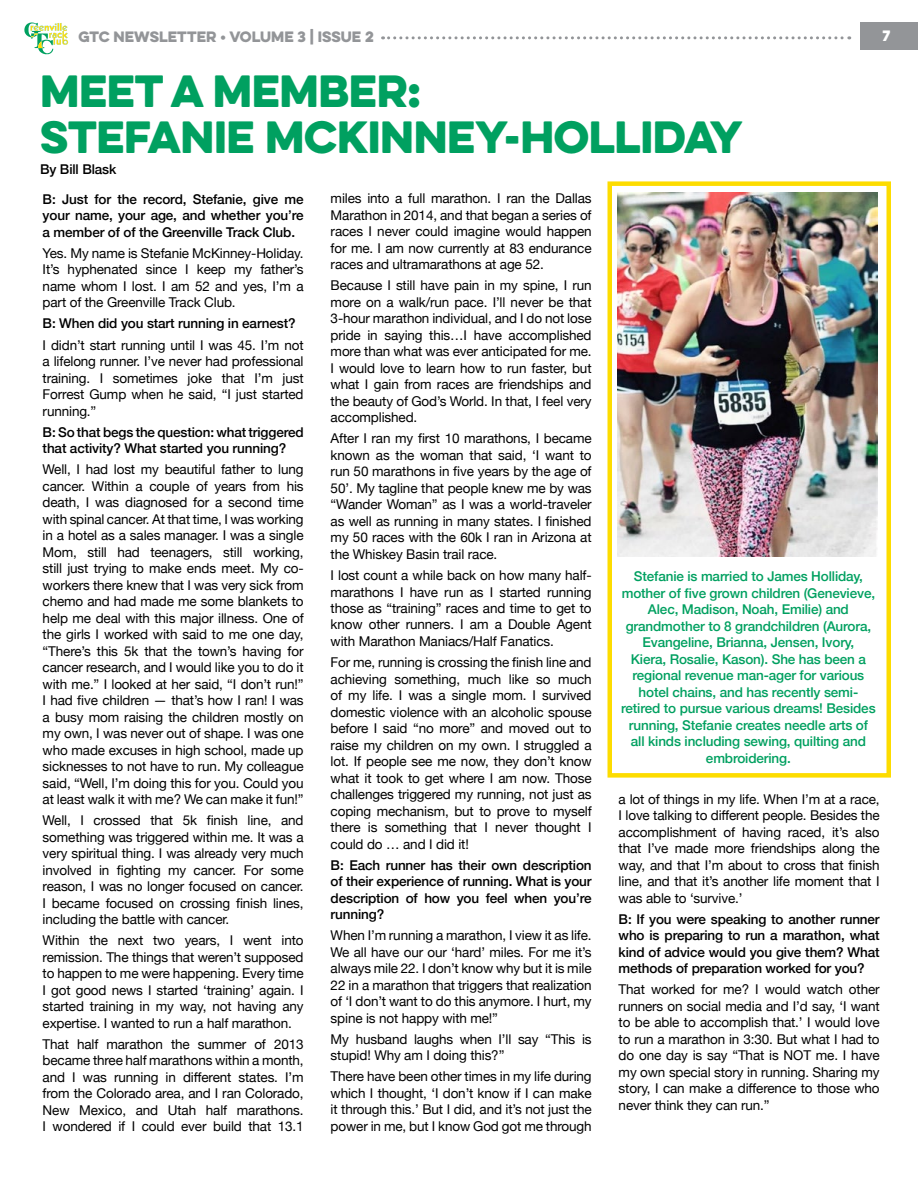
<style>
.page{position:relative;width:918px;height:1188px;background:#fff}
.page>*{position:absolute;margin:0;border:0;box-sizing:border-box;transform-origin:0 0}
.t1{font:40.5px/46.5px "Eveleth Clean";letter-spacing:-.01em;color:#00a060}
.t2{font:13.5px/16.5px "Helvetica Neue";letter-spacing:-.01em;color:#000;text-align:justify}
.t3{font:500 13.5px/16.5px "Helvetica Neue";letter-spacing:-.01em;color:#000}
.t4{font:500 13.5px/16.5px "Helvetica Neue";letter-spacing:-.01em;color:#00a060;text-align:center}
.t5{font:13.5px "Eveleth Clean";color:#939598}
.t6{font:13.5px "Eveleth Clean";color:#fff}
</style>
<div class="page">
<div style="left:861px;top:22px;width:57px;height:28px;background:#939598"></div>
<svg style="left:383px;top:36px;width:467px;height:3px"></svg>
<svg style="left:24px;top:22px;width:44px;height:33px"></svg>
<div style="left:608px;top:181px;width:283px;height:597px;border:4px solid #fddc00"></div>
<img style="left:618px;top:192px;width:260px;height:364px">
<p class="t5" style="left:78px;top:26px;width:297px">GTC NEWSLETTER • VOLUME 3 | ISSUE 2</p>
<p class="t6" style="left:883px;top:25px;width:9px">7</p>
<h1 class="t1" style="left:40px;top:67px;width:704px">MEET A MEMBER:<br>STEFANIE MCKINNEY-HOLLIDAY</h1>
<p class="t3" style="left:40px;top:154px;width:265px;line-height:29.2px">By Bill Blask<br>B: Just for the record, Stefanie, give me</p>
<p class="t3" style="left:43px;top:206px;width:262px">your name, your age, and whether you’re a member of of the Greenville Track Club.</p>
<p class="t2" style="left:43px;top:246px;width:263px">Yes. My name is Stefanie McKinney-Holiday.<br>It’s hyphenated since I keep my father’s name whom I lost. I am 52 and yes, I’m a part of the Greenville Track Club.</p>
<p class="t3" style="left:43px;top:314px;width:254px">B: When did you start running in earnest?</p>
<p class="t2" style="left:43px;top:337px;width:263px">I didn’t start running until I was 45. I’m not a lifelong runner. I’ve never had professional training. I sometimes joke that I’m just Forrest Gump when he said, “I just started running.”</p>
<p class="t3" style="left:43px;top:422px;width:263px">B: So that begs the question: what triggered that activity? What started you running?</p>
<p class="t2" style="left:43px;top:462px;width:263px">Well, I had lost my beautiful father to lung cancer. Within a couple of years from his death, I was diagnosed for a second time with spinal cancer. At that time, I was working in a hotel as a sales manager. I was a single Mom, still had teenagers, still working, still just trying to make ends meet. My co&shy;workers there knew that I was very sick from chemo and had made me some blankets to help me deal with this major illness. One of the girls I worked with said to me one day, “There’s this 5k that the town’s having for cancer research, and I would like you to do it with me.” I looked at her said, “I don’t run!” I had five children — that’s how I ran! I was a busy mom raising the children mostly on my own, I was never out of shape. I was one who made excuses in high school, made up sicknesses to not have to run. My colleague said, “Well, I’m doing this for you. Could you at least walk it with me? We can make it fun!”</p>
<p class="t2" style="left:43px;top:813px;width:263px">Well, I crossed that 5k finish line, and something was triggered within me. It was a very spiritual thing. I was already very much involved in fighting my cancer. For some reason, I was no longer focused on cancer.<br>I became focused on crossing finish lines, including the battle with cancer.</p>
<p class="t2" style="left:43px;top:933px;width:263px">Within the next two years, I went into remission. The things that weren’t supposed to happen to me were happening. Every time I got good news I started ‘training’ again. I started training in my way, not having any expertise. I wanted to run a half marathon.</p>
<p class="t2" style="left:43px;top:1037px;width:263px">That half marathon the summer of 2013 became three half marathons within a month, and I was running in different states. I’m from the Colorado area, and I ran Colorado, New Mexico, and Utah half marathons.<br>I wondered if I could ever build that 13.1</p>
<p class="t2" style="left:331px;top:191px;width:263px">miles into a full marathon. I ran the Dallas Marathon in 2014, and that began a series of races I never could imagine would happen for me. I am now currently at 83 endurance races and ultramarathons at age 52.</p>
<p class="t2" style="left:331px;top:278px;width:263px">Because I still have pain in my spine, I run more on a walk/run pace. I’ll never be that 3-hour marathon individual, and I do not lose pride in saying this…I have accomplished more than what was ever anticipated for me.<br>I would love to learn how to run faster, but what I gain from races are friendships and the beauty of God’s World. In that, I feel very accomplished.</p>
<p class="t2" style="left:331px;top:431px;width:263px">After I ran my first 10 marathons, I became known as the woman that said, ‘I want to run 50 marathons in five years by the age of 50’. My tagline that people knew me by was “Wander Woman” as I was a world-traveler as well as running in many states. I finished my 50 races with the 60k I ran in Arizona at the Whiskey Basin trail race.</p>
<p class="t2" style="left:331px;top:568px;width:263px">I lost count a while back on how many half&shy;marathons I have run as I started running those as “training” races and time to get to know other runners. I am a Double Agent with Marathon Maniacs/Half Fanatics.</p>
<p class="t2" style="left:331px;top:655px;width:263px">For me, running is crossing the finish line and achieving something, much like so much of my life. I was a single mom. I survived domestic violence with an alcoholic spouse before I said “no more” and moved out to raise my children on my own. I struggled a lot. If people see me now, they don’t know what it took to get where I am now. Those challenges triggered my running, not just as coping mechanism, but to prove to myself there is something that I never thought I could do … and I did it!</p>
<p class="t3" style="left:331px;top:855px;width:263px;text-align:justify">B: Each runner has their own description of their experience of running. What is your description of how you feel when you’re running?</p>
<p class="t2" style="left:331px;top:928px;width:263px">When I’m running a marathon, I view it as life.<br>We all have our our ‘hard’ miles. For me it’s always mile 22. I don’t know why but it is mile 22 in a marathon that triggers that realization of ‘I don’t want to do this anymore. I hurt, my spine is not happy with me!”</p>
<p class="t2" style="left:331px;top:1032px;width:262px">My husband laughs when I’ll say “This is stupid! Why am I doing this?”</p>
<p class="t2" style="left:331px;top:1069px;width:263px">There have been other times in my life during which I thought, ‘I don’t know if I can make it through this.’ But I did, and it’s not just the power in me, but I know God got me through</p>
<p class="t4" style="left:621px;top:567px;width:256px">Stefanie is married to James Holliday, mother of five grown children (Genevieve, Alec, Madison, Noah, Emilie) and grandmother to 8 grandchildren (Aurora, Evangeline, Brianna, Jensen, Ivory,<br>Kiera, Rosalie, Kason). She has been a regional revenue man-ager for various hotel chains, and has recently semi&shy;retired to pursue various dreams! Besides running, Stefanie creates needle arts of all kinds including sewing, quilting and embroidering.</p>
<p class="t2" style="left:619px;top:791px;width:263px">a lot of things in my life. When I’m at a race, I love talking to different people. Besides the accomplishment of having raced, it’s also that I’ve made more friendships along the way, and that I’m about to cross that finish line, and that it’s another life moment that I was able to ‘survive.’</p>
<p class="t3" style="left:619px;top:910px;width:263px;text-align:justify">B: If you were speaking to another runner who is preparing to run a marathon, what kind of advice would you give them? What methods of preparation worked for you?</p>
<p class="t2" style="left:619px;top:982px;width:263px">That worked for me? I would watch other runners on social media and I’d say, ‘I want to be able to accomplish that.’ I would love to run a marathon in 3:30. But what I had to do one day is say “That is NOT me. I have my own special story in running. Sharing my story, I can make a difference to those who never think they can run.”</p>
</div>
